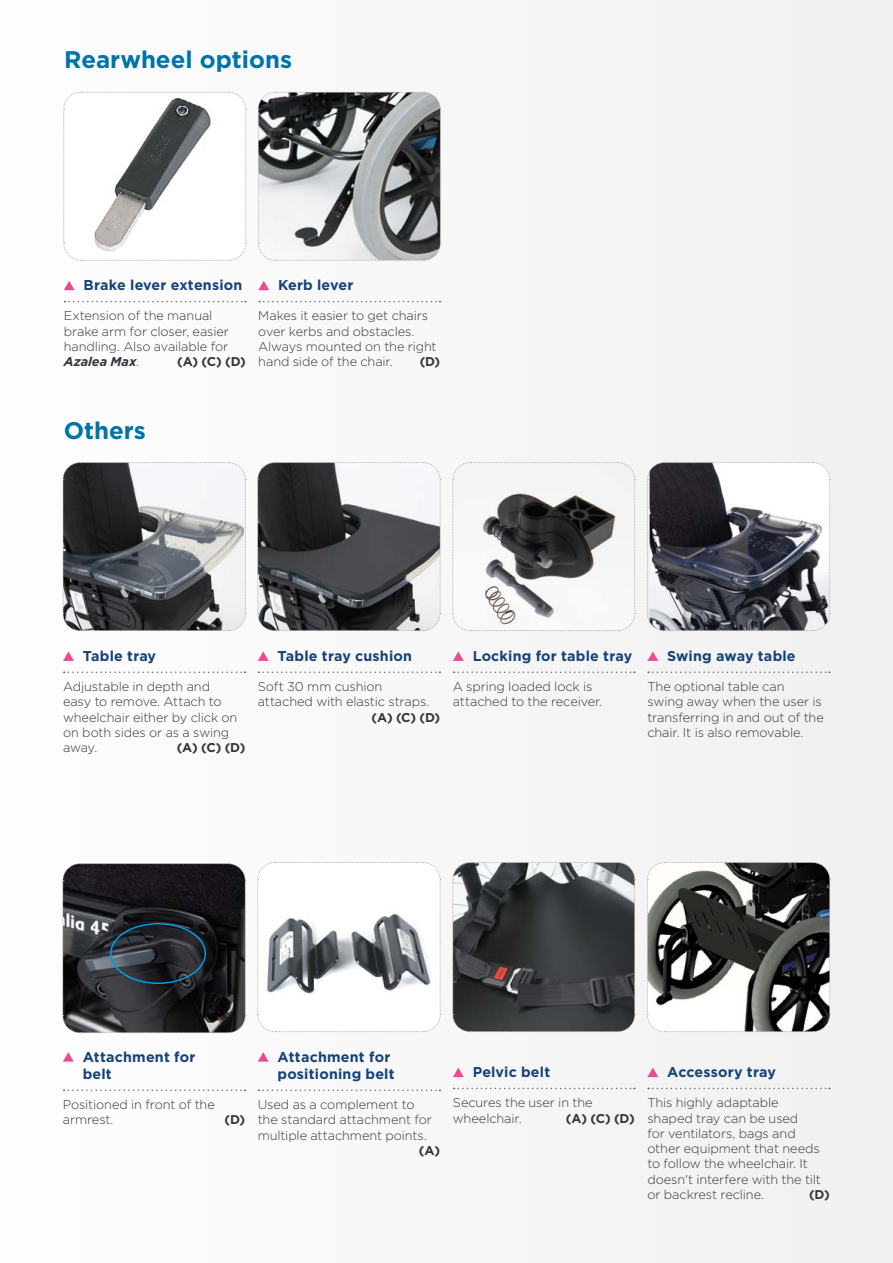
<style>
.page{position:relative;width:893px;height:1263px;background:#fff}
.page>*{position:absolute;margin:0;border:0;box-sizing:border-box;transform-origin:0 0}
.t1{font:700 24px "Gotham";color:#0073a9}
.t2{font:700 14.25px/17.2px "Gotham";letter-spacing:.015em;color:#14427a}
.t3{font:300 12.75px/15.3px "Gotham";letter-spacing:-.01em;color:#35353d}
.t4{font:700 12.75px "Gotham";color:#35353d}
.s1{font-weight:700;font-style:italic}
</style>
<div class="page">
<div style="left:63px;top:0;width:830px;height:1263px;background:#f6f6f6"></div>
<svg style="left:62px;top:462px;width:184px;height:169px"></svg>
<svg style="left:452px;top:462px;width:184px;height:169px"></svg>
<svg style="left:647px;top:462px;width:184px;height:169px"></svg>
<svg style="left:64px;top:671px;width:182px;height:2px"></svg>
<svg style="left:63px;top:651px;width:11px;height:10px"></svg>
<svg style="left:454px;top:671px;width:181px;height:2px"></svg>
<svg style="left:453px;top:651px;width:11px;height:10px"></svg>
<svg style="left:648px;top:671px;width:182px;height:2px"></svg>
<svg style="left:647px;top:651px;width:11px;height:10px"></svg>
<svg style="left:257px;top:862px;width:184px;height:170px"></svg>
<svg style="left:258px;top:1089px;width:182px;height:2px"></svg>
<svg style="left:258px;top:1052px;width:11px;height:9px"></svg>
<svg style="left:257px;top:462px;width:184px;height:169px"></svg>
<svg style="left:258px;top:671px;width:182px;height:2px"></svg>
<svg style="left:258px;top:651px;width:11px;height:10px"></svg>
<svg style="left:64px;top:1089px;width:181px;height:2px"></svg>
<svg style="left:63px;top:1052px;width:11px;height:9px"></svg>
<svg style="left:647px;top:862px;width:184px;height:170px"></svg>
<svg style="left:648px;top:1088px;width:182px;height:1px"></svg>
<svg style="left:647px;top:1067px;width:11px;height:10px"></svg>
<svg style="left:62px;top:863px;width:184px;height:170px;background:#2d2d31"></svg>
<div style="left:110px;top:923px;width:96px;height:61px;border:2px solid #009fe3;border-radius:50%"></div>
<svg style="left:452px;top:862px;width:184px;height:170px;background:#494b4d"></svg>
<svg style="left:454px;top:1088px;width:181px;height:1px"></svg>
<svg style="left:453px;top:1067px;width:11px;height:10px"></svg>
<svg style="left:63px;top:92px;width:184px;height:169px"></svg>
<svg style="left:65px;top:301px;width:181px;height:1px"></svg>
<svg style="left:64px;top:281px;width:11px;height:9px"></svg>
<svg style="left:258px;top:92px;width:183px;height:169px"></svg>
<svg style="left:259px;top:301px;width:182px;height:1px"></svg>
<svg style="left:258px;top:281px;width:11px;height:9px"></svg>
<h1 class="t1" style="left:64px;top:44px;width:229px">Rearwheel options</h1>
<p class="t2" style="left:84px;top:276px;width:160px">Brake lever extension</p>
<p class="t3" style="left:64px;top:308px;width:167px">Extension of the manual brake arm for closer, easier handling. Also available for<br><span class="s1">Azalea Max</span>.</p>
<p class="t4" style="left:177px;top:353px;width:70px">(A) (C) (D)</p>
<p class="t2" style="left:278px;top:276px;width:77px">Kerb lever</p>
<p class="t3" style="left:258px;top:308px;width:180px">Makes it easier to get chairs over kerbs and obstacles.<br>Always mounted on the right hand side of the chair.</p>
<p class="t4" style="left:420px;top:353px;width:22px">(D)</p>
<h1 class="t1" style="left:64px;top:414px;width:84px">Others</h1>
<p class="t2" style="left:83px;top:647px;width:75px">Table tray</p>
<p class="t3" style="left:63px;top:678px;width:176px">Adjustable in depth and easy to remove. Attach to wheelchair either by click on on both sides or as a swing away.</p>
<p class="t4" style="left:177px;top:739px;width:70px">(A) (C) (D)</p>
<p class="t2" style="left:278px;top:647px;width:136px">Table tray cushion</p>
<p class="t3" style="left:258px;top:678px;width:173px">Soft 30 mm cushion attached with elastic straps.</p>
<p class="t4" style="left:371px;top:709px;width:70px">(A) (C) (D)</p>
<p class="t2" style="left:473px;top:647px;width:161px">Locking for table tray</p>
<p class="t3" style="left:453px;top:678px;width:151px">A spring loaded lock is attached to the receiver.</p>
<p class="t2" style="left:667px;top:647px;width:130px">Swing away table</p>
<p class="t3" style="left:647px;top:678px;width:178px">The optional table can swing away when the user is transferring in and out of the chair. It is also removable.</p>
<p class="t2" style="left:83px;top:1048px;width:114px">Attachment for belt</p>
<p class="t3" style="left:63px;top:1096px;width:153px">Positioned in front of the armrest.</p>
<p class="t4" style="left:225px;top:1111px;width:22px">(D)</p>
<p class="t2" style="left:278px;top:1048px;width:119px">Attachment for positioning belt</p>
<p class="t3" style="left:258px;top:1096px;width:176px">Used as a complement to the standard attachment for multiple attachment points.</p>
<p class="t4" style="left:419px;top:1142px;width:23px">(A)</p>
<p class="t2" style="left:473px;top:1063px;width:79px">Pelvic belt</p>
<p class="t3" style="left:453px;top:1095px;width:141px">Secures the user in the wheelchair.</p>
<p class="t4" style="left:566px;top:1109px;width:70px">(A) (C) (D)</p>
<p class="t2" style="left:667px;top:1063px;width:110px">Accessory tray</p>
<p class="t3" style="left:647px;top:1095px;width:175px">This highly adaptable shaped tray can be used<br>for ventilators, bags and other equipment that needs to follow the wheelchair. It doesn't interfere with the tilt or backrest recline.</p>
<p class="t4" style="left:809px;top:1186px;width:22px">(D)</p>
</div>
